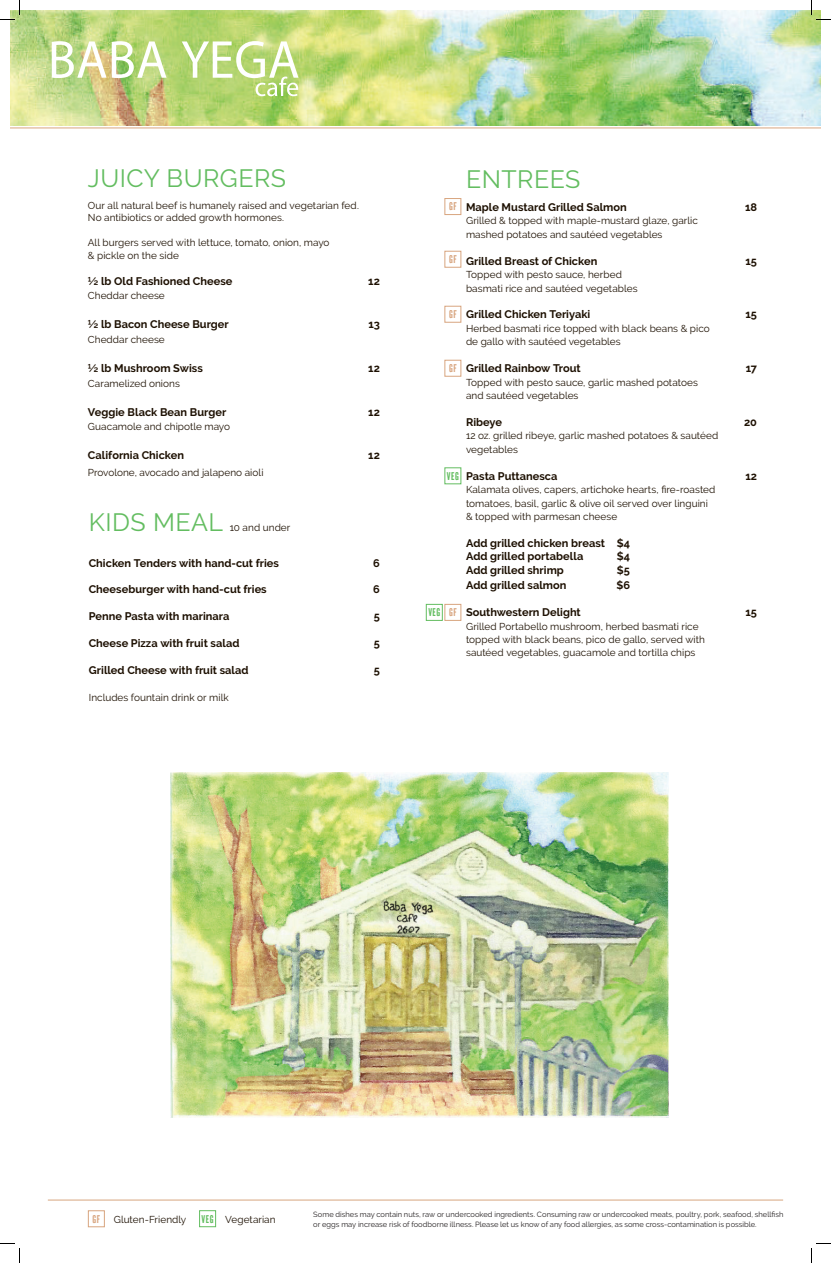
<style>
.page{position:relative;width:831px;height:1263px;background:#fff}
.page>*{position:absolute;margin:0;border:0;box-sizing:border-box;transform-origin:0 0}
.t1{font:25px "Raleway";letter-spacing:.02em;color:#63bd60}
.t2{font:700 11px/13.4px "Raleway";color:#1d1002}
.t3{font:10.7px "League Gothic";letter-spacing:.05em;color:#63bd60}
.t4{font:10.7px "League Gothic";letter-spacing:.05em;color:#d8a57f}
.t5{font:10px/13.4px "Raleway";letter-spacing:.005em;color:#1d1002}
.t6{font:7.5px/10px "Raleway";letter-spacing:.005em;color:#231f20}
.s1{color:#d8a57f}
</style>
<div class="page">
<img style="left:10px;top:10px;width:810px;height:116px">
<svg style="left:52px;top:41px;width:115px;height:37px"></svg>
<svg style="left:182px;top:41px;width:116px;height:55px"></svg>
<hr style="left:10px;top:127px;width:810px;height:1px;background:#d8a57f">
<img style="left:170px;top:772px;width:498px;height:346px">
<div style="left:88px;top:1210px;width:17px;height:17px;border:1px solid #d8a57f"></div>
<div style="left:199px;top:1210px;width:17px;height:17px;border:1px solid #63bd60"></div>
<div style="left:444px;top:198px;width:17px;height:17px;border:1px solid #d8a57f"></div>
<div style="left:444px;top:251px;width:17px;height:17px;border:1px solid #d8a57f"></div>
<div style="left:444px;top:306px;width:17px;height:17px;border:1px solid #d8a57f"></div>
<div style="left:444px;top:360px;width:17px;height:17px;border:1px solid #d8a57f"></div>
<div style="left:444px;top:467px;width:17px;height:17px;border:1px solid #63bd60"></div>
<div style="left:444px;top:604px;width:17px;height:17px;border:1px solid #d8a57f"></div>
<div style="left:426px;top:604px;width:17px;height:17px;border:1px solid #63bd60"></div>
<hr style="left:48px;top:1200px;width:735px;height:1px;background:#d8a57f">
<svg style="left:0;top:0;width:20px;height:20px"></svg>
<svg style="left:0;top:1243px;width:20px;height:20px"></svg>
<svg style="left:811px;top:0;width:20px;height:20px"></svg>
<svg style="left:811px;top:1243px;width:20px;height:20px"></svg>
<h1 class="t1" style="left:88px;top:164px;width:200px">JUICY BURGERS</h1>
<p class="t5" style="left:88px;top:199px;width:272px;line-height:12.4px">Our all natural beef is humanely raised and vegetarian fed.<br>No antibiotics or added growth hormones.</p>
<p class="t5" style="left:88px;top:236px;width:243px;line-height:12.7px">All burgers served with lettuce, tomato, onion, mayo &amp; pickle on the side</p>
<p class="t2" style="left:88px;top:274px;width:146px">½ lb Old Fashioned Cheese</p>
<p class="t2" style="left:368px;top:274px;width:13px">12</p>
<p class="t5" style="left:88px;top:289px;width:78px">Cheddar cheese</p>
<p class="t2" style="left:88px;top:318px;width:142px">½ lb Bacon Cheese Burger</p>
<p class="t2" style="left:368px;top:318px;width:13px">13</p>
<p class="t5" style="left:88px;top:333px;width:78px">Cheddar cheese</p>
<p class="t2" style="left:88px;top:362px;width:116px">½ lb Mushroom Swiss</p>
<p class="t2" style="left:368px;top:362px;width:13px">12</p>
<p class="t5" style="left:88px;top:376px;width:94px">Caramelized onions</p>
<p class="t2" style="left:88px;top:405px;width:140px">Veggie Black Bean Burger</p>
<p class="t2" style="left:368px;top:405px;width:13px">12</p>
<p class="t5" style="left:88px;top:420px;width:144px">Guacamole and chipotle mayo</p>
<p class="t2" style="left:88px;top:449px;width:98px">California Chicken</p>
<p class="t2" style="left:368px;top:449px;width:13px">12</p>
<p class="t5" style="left:88px;top:466px;width:177px">Provolone, avocado and jalapeno aioli</p>
<h1 class="t1" style="left:89px;top:507px;width:136px">KIDS MEAL</h1>
<p class="t5" style="left:230px;top:520px;width:62px">10 and under</p>
<p class="t2" style="left:89px;top:556px;width:192px">Chicken Tenders with hand-cut fries</p>
<p class="t2" style="left:373px;top:556px;width:8px">6</p>
<p class="t2" style="left:89px;top:583px;width:179px">Cheeseburger with hand-cut fries</p>
<p class="t2" style="left:373px;top:583px;width:8px">6</p>
<p class="t2" style="left:89px;top:610px;width:142px">Penne Pasta with marinara</p>
<p class="t2" style="left:374px;top:610px;width:8px">5</p>
<p class="t2" style="left:89px;top:637px;width:152px">Cheese Pizza with fruit salad</p>
<p class="t2" style="left:374px;top:637px;width:8px">5</p>
<p class="t2" style="left:89px;top:664px;width:161px">Grilled Cheese with fruit salad</p>
<p class="t2" style="left:374px;top:664px;width:8px">5</p>
<p class="t5" style="left:89px;top:691px;width:141px">Includes fountain drink or milk</p>
<h1 class="t1" style="left:466px;top:165px;width:116px">ENTREES</h1>
<p class="t2" style="left:466px;top:200px;width:162px">Maple Mustard Grilled Salmon</p>
<p class="t2" style="left:745px;top:200px;width:14px">18</p>
<p class="t5" style="left:466px;top:214px;width:234px">Grilled &amp; topped with maple-mustard glaze, garlic mashed potatoes and sautéed vegetables</p>
<p class="t2" style="left:466px;top:254px;width:133px">Grilled Breast of Chicken</p>
<p class="t2" style="left:746px;top:254px;width:13px">15</p>
<p class="t5" style="left:466px;top:268px;width:173px">Topped with pesto sauce, herbed basmati rice and sautéed vegetables</p>
<p class="t2" style="left:466px;top:308px;width:126px">Grilled Chicken Teriyaki</p>
<p class="t2" style="left:746px;top:308px;width:13px">15</p>
<p class="t5" style="left:466px;top:322px;width:245px">Herbed basmati rice topped with black beans &amp; pico de gallo with sautéed vegetables</p>
<p class="t2" style="left:466px;top:362px;width:116px">Grilled Rainbow Trout</p>
<p class="t2" style="left:746px;top:362px;width:13px">17</p>
<p class="t5" style="left:466px;top:375px;width:233px">Topped with pesto sauce, garlic mashed potatoes and sautéed vegetables</p>
<p class="t2" style="left:466px;top:415px;width:37px">Ribeye</p>
<p class="t2" style="left:744px;top:415px;width:14px">20</p>
<p class="t5" style="left:466px;top:429px;width:254px">12 oz. grilled ribeye, garlic mashed potatoes &amp; sautéed vegetables</p>
<p class="t2" style="left:466px;top:469px;width:93px">Pasta Puttanesca</p>
<p class="t2" style="left:745px;top:469px;width:13px">12</p>
<p class="t5" style="left:466px;top:483px;width:251px">Kalamata olives, capers, artichoke hearts, fire-roasted tomatoes, basil, garlic &amp; olive oil served over linguini &amp; topped with parmesan cheese</p>
<p class="t2" style="left:466px;top:536px;width:165px">Add grilled chicken breast $4<br>Add grilled portabella</p>
<p class="t4" style="left:449px;top:202px;width:9px">GF</p>
<p class="t4" style="left:449px;top:254px;width:9px">GF</p>
<p class="t4" style="left:449px;top:309px;width:9px">GF</p>
<p class="t4" style="left:449px;top:363px;width:9px">GF</p>
<p class="t3" style="left:447px;top:471px;width:13px">VEG</p>
<p class="t2" style="left:617px;top:550px;width:15px">$4</p>
<p class="t3" style="left:428px;top:607px;width:30px">VEG <span class="s1">GF</span></p>
<p class="t2" style="left:466px;top:563px;width:99px">Add grilled shrimp</p>
<p class="t2" style="left:617px;top:563px;width:15px">$5</p>
<p class="t2" style="left:466px;top:579px;width:102px">Add grilled salmon</p>
<p class="t2" style="left:616px;top:579px;width:15px">$6</p>
<p class="t2" style="left:466px;top:606px;width:116px">Southwestern Delight</p>
<p class="t2" style="left:746px;top:606px;width:13px">15</p>
<p class="t5" style="left:466px;top:619px;width:240px;line-height:13.1px">Grilled Portabello mushroom, herbed basmati rice topped with black beans, pico de gallo, served with sautéed vegetables, guacamole and tortilla chips</p>
<p class="t5" style="left:114px;top:1212px;width:74px">Gluten-Friendly</p>
<p class="t5" style="left:225px;top:1212px;width:52px">Vegetarian</p>
<p class="t6" style="left:313px;top:1209px;width:472px">Some dishes may contain nuts, raw or undercooked ingredients. Consuming raw or undercooked meats, poultry, pork, seafood, shellfish or eggs may increase risk of foodborne illness. Please let us know of any food allergies, as some cross-contamination is possible.</p>
<p class="t4" style="left:93px;top:1214px;width:9px">GF</p>
<p class="t3" style="left:202px;top:1214px;width:13px">VEG</p>
</div>
